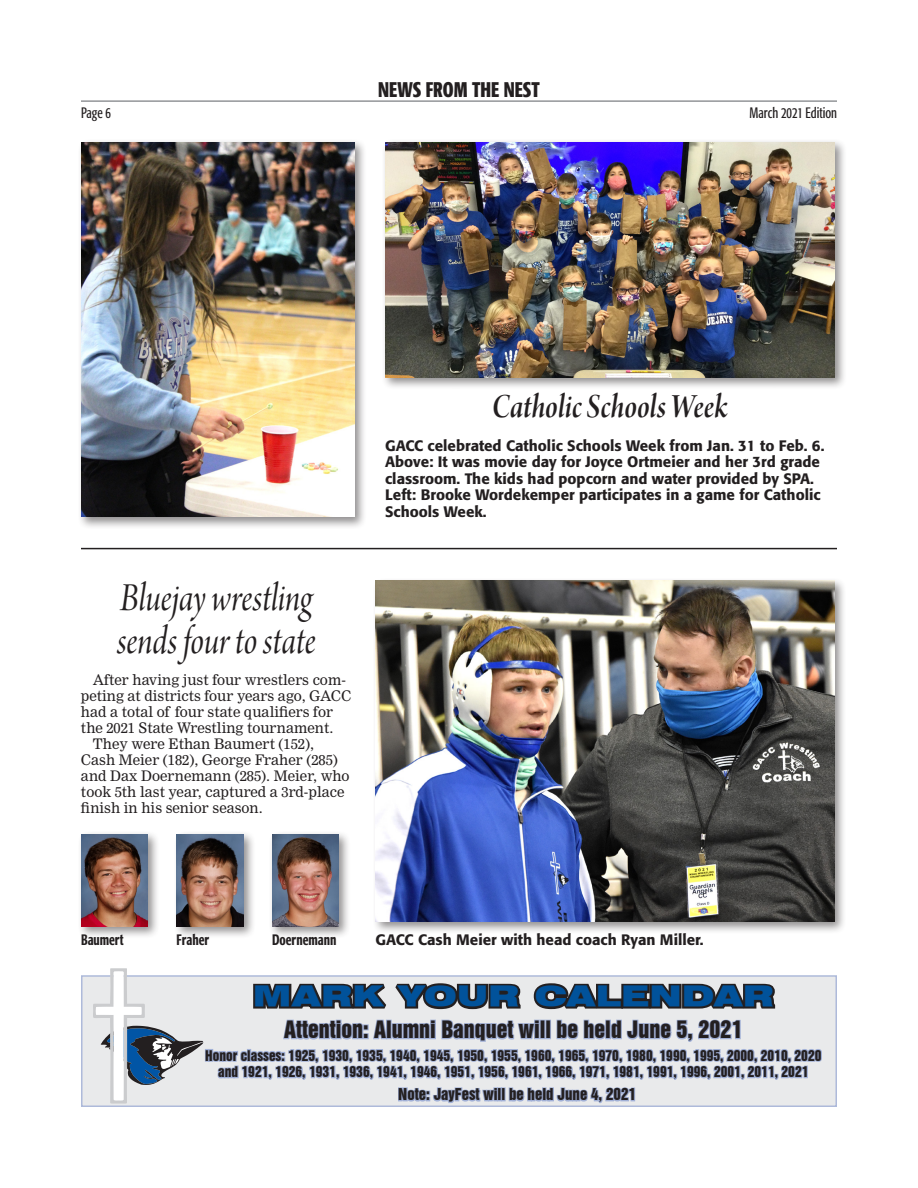
<style>
.page{position:relative;width:918px;height:1188px;background:#fff}
.page>*{position:absolute;margin:0;border:0;box-sizing:border-box;transform-origin:0 0}
.t1{font:42px/43.5px "Arno Pro Italic Display";color:#231f20;scale:.85 1}
.t2{font:36px "Arno Pro Smbd Italic Display";color:#231f20;scale:.85 1}
.t3{font:28.05px "Swiss 721 Black Extended BT";letter-spacing:.005em;color:#01529a;scale:1.12 1}
.t4{font:21.9px "Swiss 921 BT Regular A";color:#231f20}
.t5{font:21px "Formata BQ Bold Extra Cnd";color:#231f20}
.t6{font:500 15px/16.5px "Formata BQ";color:#231f20}
.t7{font:15px "Swiss 921 BT Regular A";color:#231f20}
.t8{font:15px "Formata BQ Med Extra Cnd";color:#231f20}
.t9{font:15px "Formata BQ Extra Cnd";color:#231f20}
.t10{font:14.25px "Nimrod MT Std";color:#231f20}
.t11{font:13.5px/16.5px "Swiss 921 BT Regular A";color:#231f20;text-align:center}
</style>
<div class="page">
<div style="left:81px;top:975px;width:756px;height:132px;background:#e9eaeb;border:2px solid #aebada"></div>
<hr style="left:81px;top:100px;width:756px;height:2px;background:#939598">
<hr style="left:81px;top:548px;width:756px;height:1px;background:#231f20">
<div style="left:372px;top:577px;width:475px;height:357px;background:#231f20;opacity:.5"></div>
<img style="left:376px;top:581px;width:458px;height:340px">
<div style="left:77px;top:138px;width:290px;height:391px;background:#231f20;opacity:.5"></div>
<img style="left:81px;top:142px;width:273px;height:375px">
<div style="left:381px;top:138px;width:466px;height:253px;background:#231f20;opacity:.5"></div>
<img style="left:385px;top:142px;width:449px;height:236px">
<div style="left:269px;top:830px;width:82px;height:109px;background:#231f20;opacity:.5"></div>
<img style="left:272px;top:834px;width:67px;height:92px">
<div style="left:77px;top:830px;width:83px;height:109px;background:#231f20;opacity:.5"></div>
<img style="left:81px;top:834px;width:67px;height:92px">
<div style="left:173px;top:830px;width:83px;height:109px;background:#231f20;opacity:.5"></div>
<img style="left:177px;top:834px;width:66px;height:92px">
<svg style="left:93px;top:968px;width:731px;height:139px"></svg>
<p class="t5" style="left:378px;top:77px;width:163px">NEWS FROM THE NEST</p>
<p class="t9" style="left:81px;top:104px;width:31px">Page 6</p>
<p class="t9" style="left:750px;top:104px;width:89px">March 2021 Edition</p>
<p class="t1" style="left:117px;top:578px;width:235px">Bluejay wrestling sends four to state</p>
<p class="t10" style="left:93px;top:670px;width:255px">After having just four wrestlers com-</p>
<p class="t10" style="left:81px;top:686px;width:272px">peting at districts four years ago, GACC</p>
<p class="t10" style="left:81px;top:702px;width:254px">had a total of four state qualifiers for</p>
<p class="t10" style="left:81px;top:718px;width:254px">the 2021 State Wrestling tournament.</p>
<p class="t10" style="left:93px;top:735px;width:223px">They were Ethan Baumert (152),</p>
<p class="t10" style="left:81px;top:751px;width:258px">Cash Meier (182), George Fraher (285)</p>
<p class="t10" style="left:81px;top:767px;width:270px">and Dax Doernemann (285). Meier, who</p>
<p class="t10" style="left:81px;top:783px;width:265px">took 5th last year, captured a 3rd-place</p>
<p class="t10" style="left:81px;top:799px;width:183px">finish in his senior season.</p>
<p class="t2" style="left:492px;top:387px;width:279px">Catholic Schools Week</p>
<p class="t6" style="left:385px;top:437px;width:441px">GACC celebrated Catholic Schools Week from Jan. 31 to Feb. 6.<br>Above: It was movie day for Joyce Ortmeier and her 3rd grade classroom. The kids had popcorn and water provided by SPA.<br>Left: Brooke Wordekemper participates in a game for Catholic Schools Week.</p>
<p class="t8" style="left:81px;top:931px;width:44px">Baumert</p>
<p class="t8" style="left:177px;top:931px;width:34px">Fraher</p>
<p class="t8" style="left:272px;top:931px;width:66px">Doernemann</p>
<p class="t6" style="left:376px;top:931px;width:330px">GACC Cash Meier with head coach Ryan Miller.</p>
<p class="t3" style="left:253px;top:979px;width:467px">MARK YOUR CALENDAR</p>
<p class="t4" style="left:284px;top:1015px;width:460px">Attention: Alumni Banquet will be held June 5, 2021</p>
<p class="t11" style="left:205px;top:1047px;width:618px">Honor classes: 1925, 1930, 1935, 1940, 1945, 1950, 1955, 1960, 1965, 1970, 1980, 1990, 1995, 2000, 2010, 2020 and 1921, 1926, 1931, 1936, 1941, 1946, 1951, 1956, 1961, 1966, 1971, 1981, 1991, 1996, 2001, 2011, 2021</p>
<p class="t7" style="left:398px;top:1085px;width:239px">Note: JayFest will be held June 4, 2021</p>
</div>
